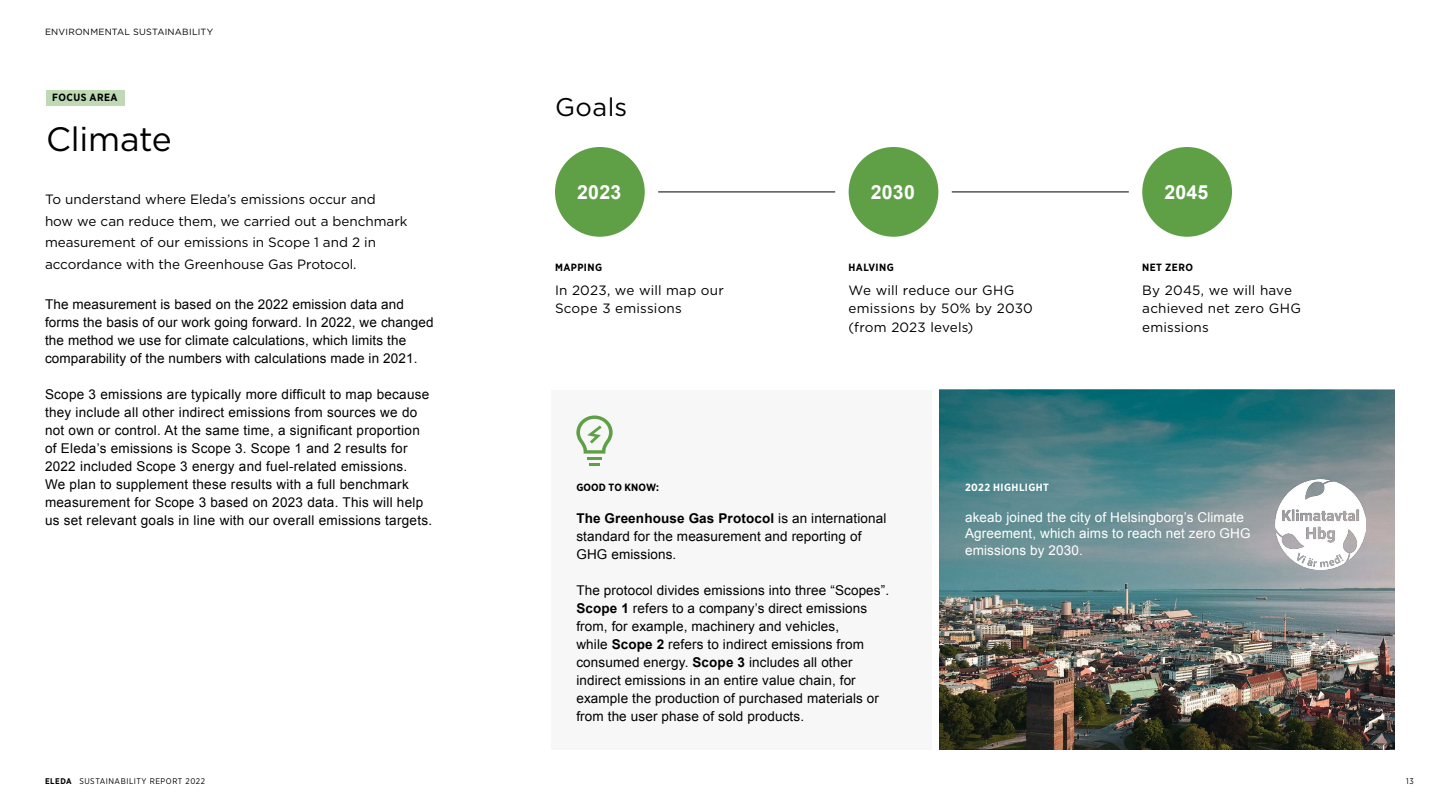
<style>
.page{position:relative;width:1440px;height:810px;background:#fff}
.page>*{position:absolute;margin:0;border:0;box-sizing:border-box;transform-origin:0 0}
.t1{font:33.75px "Gotham";letter-spacing:-.01em;color:#000}
.t2{font:25.5px "Gotham";letter-spacing:.015em;color:#000}
.t3{font:700 19.5px "Arial";letter-spacing:.01em;color:#fff}
.t4{font:13.5px/18px "Arial";letter-spacing:.01em;color:#000}
.t5{font:13.5px/18.8px "Gotham";color:#000}
.t6{font:13.5px/16.5px "Arial";letter-spacing:.01em;color:#fff}
.t7{font:700 10.5px "Gotham Narrow";letter-spacing:.04em;color:#000}
.t8{font:700 10.5px "Gotham Narrow";letter-spacing:.04em;color:#fff}
.t9{font:700 10.5px "Gotham Narrow";letter-spacing:.01em;color:#000}
.t10{font:9px "Gotham";letter-spacing:.025em;color:#000}
.t11{font:8.25px "Gotham Narrow";letter-spacing:.065em;color:#000}
.s1{font-weight:700}
</style>
<div class="page">
<img style="left:940px;top:390px;width:455px;height:360px">
<div style="left:46px;top:90px;width:79px;height:16px;background:#bfd9b5"></div>
<div style="left:551px;top:390px;width:381px;height:360px;background:#f7f7f7"></div>
<svg style="left:576px;top:416px;width:37px;height:49px"></svg>
<div style="left:555px;top:147px;width:90px;height:90px;background:#5fa047;border-radius:50%"></div>
<div style="left:849px;top:147px;width:89px;height:90px;background:#5fa047;border-radius:50%"></div>
<div style="left:1142px;top:147px;width:90px;height:90px;background:#5fa047;border-radius:50%"></div>
<hr style="left:658px;top:191px;width:177px;height:2px;background:#53565a">
<hr style="left:952px;top:191px;width:177px;height:2px;background:#53565a">
<img style="left:1275px;top:479px;width:91px;height:91px">
<p class="t10" style="left:45px;top:26px;width:170px">ENVIRONMENTAL SUSTAINABILITY</p>
<p class="t7" style="left:52px;top:91px;width:67px">FOCUS AREA</p>
<h1 class="t1" style="left:46px;top:117px;width:127px">Climate</h1>
<p class="t5" style="left:45px;top:188px;width:364px;line-height:21.8px">To understand where Eleda’s emissions occur and<br>how we can reduce them, we carried out a benchmark measurement of our emissions in Scope 1 and 2 in accordance with the Greenhouse Gas Protocol.</p>
<p class="t4" style="left:45px;top:295px;width:390px">The measurement is based on the 2022 emission data and forms the basis of our work going forward. In 2022, we changed the method we use for climate calculations, which limits the comparability of the numbers with calculations made in 2021.</p>
<p class="t4" style="left:45px;top:385px;width:389px">Scope 3 emissions are typically more difficult to map because they include all other indirect emissions from sources we do not own or control. At the same time, a significant proportion of Eleda’s emissions is Scope 3. Scope 1 and 2 results for 2022 included Scope 3 energy and fuel-related emissions.<br>We plan to supplement these results with a full benchmark measurement for Scope 3 based on 2023 data. This will help us set relevant goals in line with our overall emissions targets.</p>
<h2 class="t2" style="left:555px;top:90px;width:74px">Goals</h2>
<h3 class="t3" style="left:577px;top:179px;width:45px">2023</h3>
<h3 class="t3" style="left:871px;top:179px;width:45px">2030</h3>
<h3 class="t3" style="left:1165px;top:179px;width:45px">2045</h3>
<p class="t7" style="left:555px;top:260px;width:49px">MAPPING</p>
<p class="t7" style="left:849px;top:260px;width:47px">HALVING</p>
<p class="t7" style="left:1142px;top:260px;width:52px">NET ZERO</p>
<p class="t5" style="left:555px;top:280px;width:170px">In 2023, we will map our<br>Scope 3 emissions</p>
<p class="t5" style="left:849px;top:280px;width:186px">We will reduce our GHG emissions by 50% by 2030 (from 2023 levels)</p>
<p class="t5" style="left:1142px;top:280px;width:160px">By 2045, we will have achieved net zero GHG emissions</p>
<p class="t9" style="left:576px;top:480px;width:84px">GOOD TO KNOW:</p>
<p class="t4" style="left:576px;top:509px;width:312px"><span class="s1">The Greenhouse Gas Protocol</span> is an international standard for the measurement and reporting of<br>GHG emissions.</p>
<p class="t4" style="left:576px;top:581px;width:314px">The protocol divides emissions into three “Scopes”.<br><span class="s1">Scope 1</span> refers to a company’s direct emissions from, for example, machinery and vehicles,<br>while <span class="s1">Scope 2</span> refers to indirect emissions from consumed energy. <span class="s1">Scope 3</span> includes all other indirect emissions in an entire value chain, for example the production of purchased materials or from the user phase of sold products.</p>
<p class="t8" style="left:965px;top:480px;width:85px">2022 HIGHLIGHT</p>
<p class="t6" style="left:965px;top:509px;width:287px">akeab joined the city of Helsingborg’s Climate<br>Agreement, which aims to reach net zero GHG emissions by 2030.</p>
<p class="t11" style="left:45px;top:776px;width:162px"><span class="s1">ELEDA</span> SUSTAINABILITY REPORT 2022</p>
<p class="t11" style="left:1406px;top:776px;width:9px">13</p>
</div>
